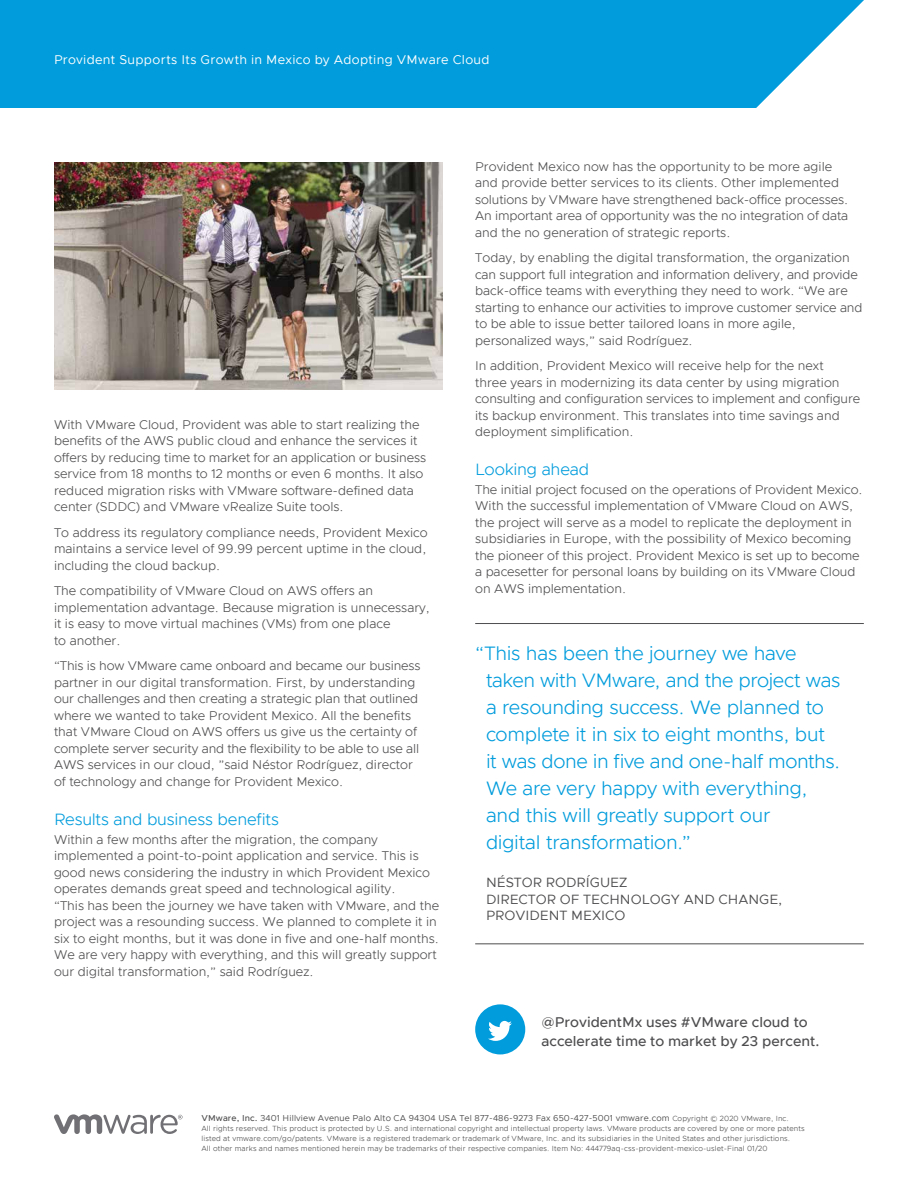
<style>
.page{position:relative;width:918px;height:1188px;background:#fff}
.page>*{position:absolute;margin:0;border:0;box-sizing:border-box;transform-origin:0 0}
.t1{font:300 19.5px/27px "Metropolis";letter-spacing:-.015em;color:#009cdc}
.t2{font:300 16.5px "Metropolis";letter-spacing:-.01em;color:#009cdc}
.t3{font:500 14.25px/19.5px "Metropolis";color:#4d4d4f}
.t4{font:13.5px/16.5px "Metropolis";color:#4d4d4f}
.t5{font:300 12.75px/16.5px "Metropolis";color:#4d4d4f}
.t6{font:12.75px "Metropolis";letter-spacing:.025em;color:#fff}
.t7{font:8.7px "Metropolis";letter-spacing:.015em;color:#4d4d4f}
.t8{font:300 7.5px/9.8px "Metropolis";letter-spacing:.015em;color:#4d4d4f}
.s1{font-weight:500}
.s2{font-weight:300;font-size:7.5px}
</style>
<div class="page">
<svg style="left:54px;top:1114px;width:129px;height:20px"></svg>
<div style="left:0;top:0;width:864px;height:108px;background:#009cdc"></div>
<img style="left:54px;top:162px;width:389px;height:228px">
<hr style="left:475px;top:623px;width:389px;height:1px;background:#4d4d4f">
<hr style="left:475px;top:943px;width:389px;height:1px;background:#4d4d4f">
<div style="left:475px;top:1004px;width:50px;height:50px;background:#009cdc;border-radius:50%"></div>
<svg style="left:488px;top:1021px;width:24px;height:20px"></svg>
<p class="t6" style="left:54px;top:52px;width:437px">Provident Supports Its Growth in Mexico by Adopting VMware Cloud</p>
<p class="t5" style="left:54px;top:416px;width:374px">With VMware Cloud, Provident was able to start realizing the benefits of the AWS public cloud and enhance the services it offers by reducing time to market for an application or business service from 18 months to 12 months or even 6 months. It also reduced migration risks with VMware software-defined data center (SDDC) and VMware vRealize Suite tools.</p>
<p class="t5" style="left:54px;top:524px;width:375px;text-align:justify">To address its regulatory compliance needs, Provident Mexico maintains a service level of 99.99 percent uptime in the cloud, including the cloud backup.</p>
<p class="t5" style="left:54px;top:583px;width:377px">The compatibility of VMware Cloud on AWS offers an implementation advantage. Because migration is unnecessary, it is easy to move virtual machines (VMs) from one place<br>to another.</p>
<p class="t5" style="left:54px;top:658px;width:368px">“This is how VMware came onboard and became our business partner in our digital transformation. First, by understanding our challenges and then creating a strategic plan that outlined where we wanted to take Provident Mexico. All the benefits that VMware Cloud on AWS offers us give us the certainty of complete server security and the flexibility to be able to use all AWS services in our cloud, ”said Néstor Rodríguez, director of technology and change for Provident Mexico.</p>
<p class="t2" style="left:54px;top:809px;width:227px">Results and business benefits</p>
<p class="t5" style="left:54px;top:831px;width:387px">Within a few months after the migration, the company implemented a point-to-point application and service. This is good news considering the industry in which Provident Mexico operates demands great speed and technological agility.<br>“This has been the journey we have taken with VMware, and the project was a resounding success. We planned to complete it in six to eight months, but it was done in five and one-half months.<br>We are very happy with everything, and this will greatly support our digital transformation,” said Rodríguez.</p>
<p class="t5" style="left:475px;top:158px;width:375px">Provident Mexico now has the opportunity to be more agile and provide better services to its clients. Other implemented solutions by VMware have strengthened back-office processes.<br>An important area of opportunity was the no integration of data and the no generation of strategic reports.</p>
<p class="t5" style="left:475px;top:250px;width:389px">Today, by enabling the digital transformation, the organization can support full integration and information delivery, and provide back-office teams with everything they need to work. “We are starting to enhance our activities to improve customer service and to be able to issue better tailored loans in more agile, personalized ways,” said Rodríguez.</p>
<p class="t5" style="left:475px;top:358px;width:387px">In addition, Provident Mexico will receive help for the next<br>three years in modernizing its data center by using migration consulting and configuration services to implement and configure its backup environment. This translates into time savings and deployment simplification.</p>
<p class="t2" style="left:475px;top:459px;width:116px">Looking ahead</p>
<p class="t5" style="left:475px;top:481px;width:389px">The initial project focused on the operations of Provident Mexico.<br>With the successful implementation of VMware Cloud on AWS, the project will serve as a model to replicate the deployment in subsidiaries in Europe, with the possibility of Mexico becoming the pioneer of this project. Provident Mexico is set up to become a pacesetter for personal loans by building on its VMware Cloud on AWS implementation.</p>
<p class="t1" style="left:486px;top:640px;width:356px;text-indent:-11px">“This has been the journey we have taken with VMware, and the project was a resounding success. We planned to complete it in six to eight months, but it was done in five and one-half months.<br>We are very happy with everything, and this will greatly support our<br>digital transformation.”</p>
<p class="t4" style="left:486px;top:874px;width:298px">NÉSTOR RODRÍGUEZ<br>DIRECTOR OF TECHNOLOGY AND CHANGE,<br>PROVIDENT MEXICO</p>
<p class="t3" style="left:541px;top:1012px;width:280px">@ProvidentMx uses #VMware cloud to accelerate time to market by 23 percent.</p>
<p class="t7" style="left:201px;top:1113px;width:589px"><span class="s1">VMware, Inc.</span> 3401 Hillview Avenue Palo Alto CA 94304 USA Tel 877-486-9273 Fax 650-427-5001 vmware.com <span class="s2">Copyright © 2020 VMware, Inc.</span></p>
<p class="t8" style="left:201px;top:1124px;width:605px">All rights reserved. This product is protected by U.S. and international copyright and intellectual property laws. VMware products are covered by one or more patents listed at vmware.com/go/patents. VMware is a registered trademark or trademark of VMware, Inc. and its subsidiaries in the United States and other jurisdictions.<br>All other marks and names mentioned herein may be trademarks of their respective companies. Item No: 444779aq-css-provident-mexico-uslet-Final 01/20</p>
</div>
